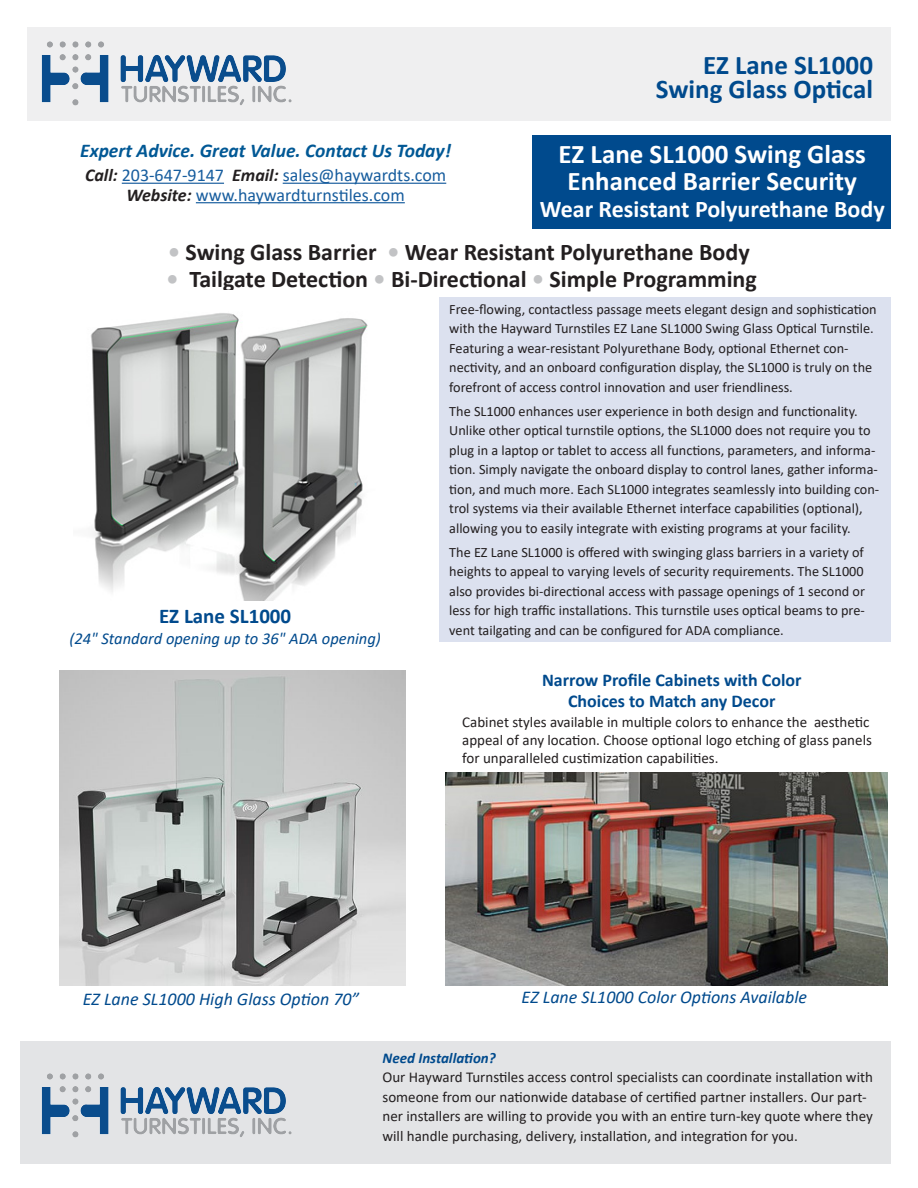
<style>
.page{position:relative;width:918px;height:1188px;background:#fff}
.page>*{position:absolute;margin:0;border:0;box-sizing:border-box;transform-origin:0 0}
.t1{font:700 27px "Calibri";color:#fff}
.t2{font:700 27px "Calibri";color:#004a8d}
.t3{font:700 24px "Calibri";color:#231f20}
.t4{font:700 24px "Calibri";color:#fff}
.t5{font:700 21px "Calibri";color:#004a8d}
.t6{font:italic 700 19.5px "Calibri";color:#015895}
.t7{font:18px "Calibri";color:#175d9e}
.t8{font:italic 18px "Calibri";color:#004a8d}
.t9{font:700 18px "Calibri";color:#004a8d}
.t10{font:italic 16.5px "Calibri";color:#004a8d}
.t11{font:15px/19.5px "Calibri";color:#231f20}
.t12{font:14.25px/19.5px "Calibri";color:#231f20}
.s1{font-weight:700;font-style:italic;color:#231f20}
.s2{color:#c2c3c5}
.s3{font-weight:700;font-style:italic;color:#004a8d}
</style>
<div class="page">
<div style="left:532px;top:135px;width:359px;height:94px;background:#004a8d"></div>
<div style="left:27px;top:27px;width:864px;height:94px;background:#efeff0"></div>
<div style="left:440px;top:297px;width:451px;height:345px;background:#dce1ef"></div>
<img style="left:91px;top:313px;width:277px;height:288px">
<img style="left:60px;top:670px;width:345px;height:315px">
<img style="left:446px;top:773px;width:442px;height:213px">
<div style="left:21px;top:1042px;width:870px;height:122px;background:#e3e4e6"></div>
<img style="left:41px;top:41px;width:251px;height:65px">
<img style="left:41px;top:1073px;width:251px;height:65px">
<hr style="left:122px;top:183px;width:102px;height:1px;background:#175d9e">
<hr style="left:283px;top:183px;width:163px;height:1px;background:#175d9e">
<hr style="left:196px;top:202px;width:209px;height:1px;background:#175d9e">
<p class="t6" style="left:80px;top:136px;width:372px">Expert Advice. Great Value. Contact Us Today!</p>
<p class="t7" style="left:85px;top:163px;width:363px"><span class="s1">Call:</span> 203-647-9147 <span class="s1">Email:</span> sales@haywardts.com</p>
<p class="t7" style="left:127px;top:182px;width:280px"><span class="s1">Website:</span> www.haywardturnstiles.com</p>
<p class="t2" style="left:703px;top:46px;width:171px">EZ Lane SL1000</p>
<p class="t2" style="left:656px;top:70px;width:219px">Swing Glass Optical</p>
<p class="t1" style="left:559px;top:135px;width:309px">EZ Lane SL1000 Swing Glass</p>
<p class="t1" style="left:568px;top:162px;width:291px">Enhanced Barrier Security</p>
<p class="t4" style="left:540px;top:192px;width:346px">Wear Resistant Polyurethane Body</p>
<p class="t3" style="left:168px;top:235px;width:583px"><span class="s2">•</span> Swing Glass Barrier <span class="s2">•</span> Wear Resistant Polyurethane Body</p>
<p class="t3" style="left:167px;top:262px;width:592px"><span class="s2">•</span> Tailgate Detection <span class="s2">•</span> Bi-Directional <span class="s2">•</span> Simple Programming</p>
<p class="t5" style="left:159px;top:601px;width:134px">EZ Lane SL1000</p>
<p class="t10" style="left:69px;top:627px;width:313px">(24" Standard opening up to 36" ADA opening)</p>
<p class="t12" style="left:449px;top:299px;width:429px">Free-flowing, contactless passage meets elegant design and sophistication with the Hayward Turnstiles EZ Lane SL1000 Swing Glass Optical Turnstile.<br>Featuring a wear-resistant Polyurethane Body, optional Ethernet con&shy;nectivity, and an onboard configuration display, the SL1000 is truly on the forefront of access control innovation and user friendliness.</p>
<p class="t12" style="left:449px;top:401px;width:432px">The SL1000 enhances user experience in both design and functionality.<br>Unlike other optical turnstile options, the SL1000 does not require you to plug in a laptop or tablet to access all functions, parameters, and informa&shy;tion. Simply navigate the onboard display to control lanes, gather informa&shy;tion, and much more. Each SL1000 integrates seamlessly into building con&shy;trol systems via their available Ethernet interface capabilities (optional), allowing you to easily integrate with existing programs at your facility.</p>
<p class="t12" style="left:449px;top:542px;width:417px;text-align:justify">The EZ Lane SL1000 is offered with swinging glass barriers in a variety of heights to appeal to varying levels of security requirements. The SL1000 also provides bi-directional access with passage openings of 1 second or less for high traffic installations. This turnstile uses optical beams to pre&shy;vent tailgating and can be configured for ADA compliance.</p>
<p class="t9" style="left:542px;top:668px;width:261px">Narrow Profile Cabinets with Color</p>
<p class="t9" style="left:568px;top:689px;width:209px">Choices to Match any Decor</p>
<p class="t11" style="left:462px;top:712px;width:411px;line-height:18px">Cabinet styles available in multiple colors to enhance the aesthetic appeal of any location. Choose optional logo etching of glass panels for unparalleled custimization capabilities.</p>
<p class="t8" style="left:83px;top:986px;width:278px">EZ Lane SL1000 High Glass Option 70”</p>
<p class="t8" style="left:522px;top:984px;width:287px">EZ Lane SL1000 Color Options Available</p>
<p class="t11" style="left:382px;top:1048px;width:492px"><span class="s3">Need Installation?<br></span>Our Hayward Turnstiles access control specialists can coordinate installation with someone from our nationwide database of certified partner installers. Our part&shy;ner installers are willing to provide you with an entire turn-key quote where they will handle purchasing, delivery, installation, and integration for you.</p>
</div>
